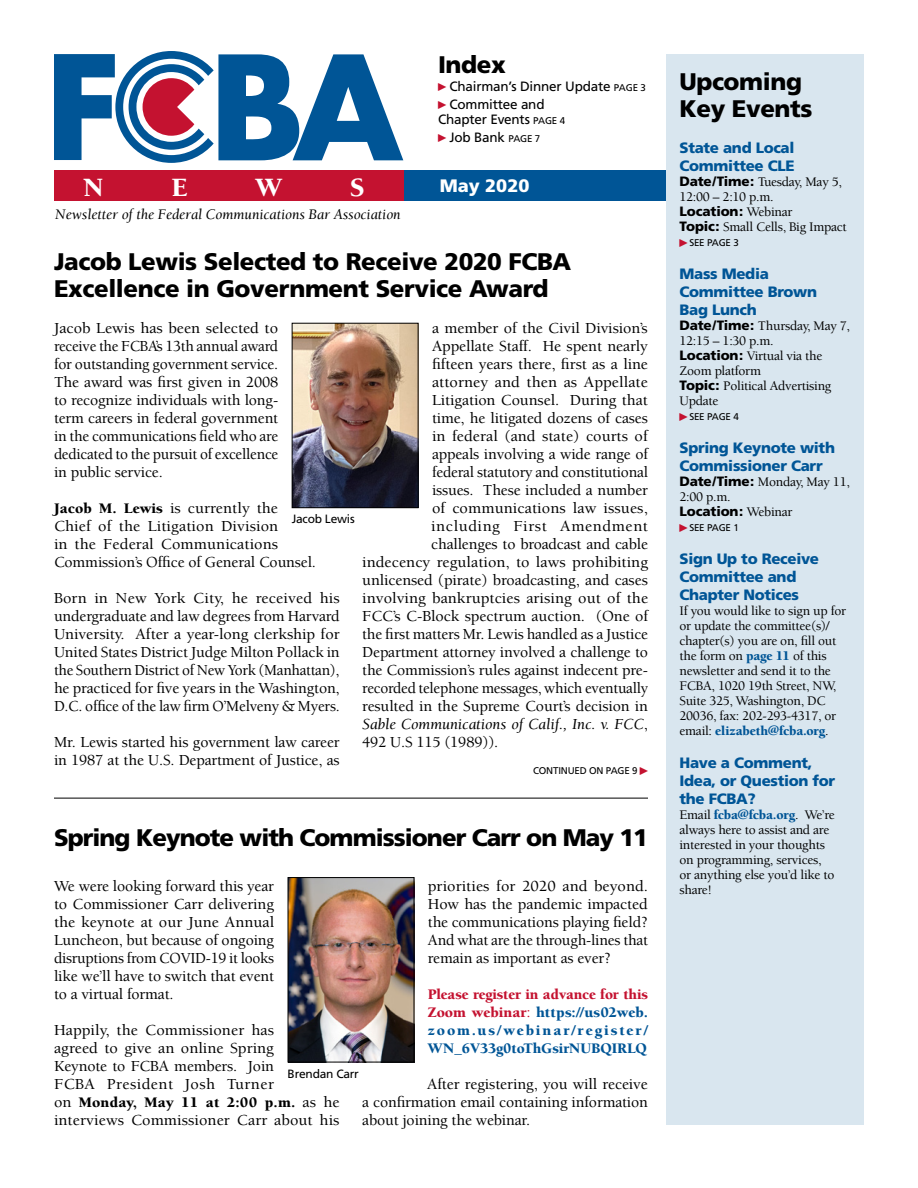
<style>
.page{position:relative;width:918px;height:1188px;background:#fff}
.page>*{position:absolute;margin:0;border:0;box-sizing:border-box;transform-origin:0 0}
.t1{font:900 27.15px "Berkeley";color:#fff}
.Headline{font:900 24px/27px "Frutiger";letter-spacing:-.015em;color:#000}
.Headline-2{font:900 24px "Frutiger";letter-spacing:-.04em;color:#000}
.Index_Headline{font:900 24px "Frutiger";letter-spacing:-.015em;color:#000}
.t2{font:900 18px "Frutiger";color:#fff}
.t3{font:500 15.75px/18px "Berkeley";letter-spacing:-.01em;color:#000;text-align:justify}
.t4{font:italic 15.75px "Berkeley";letter-spacing:-.005em;color:#000}
.t5{font:500 15.75px "Berkeley";letter-spacing:.035em;color:#000}
.Comm_Cal_Headline{font:900 15px/18px "Frutiger";letter-spacing:-.02em;color:#005596}
.t6{font:900 15px/18px "Berkeley";letter-spacing:.01em;color:#005596;text-align:justify}
.t7{font:italic 15px "Berkeley";letter-spacing:-.005em;color:#000}
.t8{font:900 15px "Berkeley";letter-spacing:.005em;color:#000}
.Comm_Cal_Body{font:500 13.5px/15px "Berkeley";letter-spacing:-.02em;color:#000}
.Key_Event{font:500 13.5px/15px "Berkeley";letter-spacing:-.02em;color:#000}
.Index_Text{font:13.5px/15px "Frutiger";letter-spacing:-.015em;color:#000}
.Key_Event-2{font:900 13.5px "Frutiger";letter-spacing:-.01em;color:#000}
.t9{font:12px "Frutiger";letter-spacing:-.02em;color:#000}
.Continued_On{font:9.75px "Frutiger";letter-spacing:-.02em;color:#000}
.s1{font-size:9.75px}
.s2{font-weight:900;font-size:15px}
.s3{font-weight:500;font-style:normal}
.s4{font-weight:500;font-size:15.75px}
.s5{color:#c41230}
.s6{font-weight:500;font-size:15.75px;color:#c41230}
.s7{font-family:"Frutiger";font-weight:900}
.s8{font-family:"Berkeley";font-weight:500}
.s9{font-family:"Carta";font-size:7.5px;color:#c41230}
.s10{font-weight:900;color:#005596}
</style>
<div class="page">
<div style="left:54px;top:170px;width:350px;height:31px;background:#c41230"></div>
<div style="left:404px;top:170px;width:327px;height:31px;background:#005596"></div>
<svg style="left:54px;top:51px;width:349px;height:112px"></svg>
<div style="left:666px;top:54px;width:198px;height:1071px;background:#d9e6ef"></div>
<img style="left:294px;top:325px;width:122px;height:181px">
<div style="left:292px;top:323px;width:126px;height:185px;border:1px solid #000"></div>
<img style="left:290px;top:879px;width:122px;height:181px">
<div style="left:288px;top:877px;width:126px;height:185px;border:1px solid #000"></div>
<hr style="left:54px;top:798px;width:594px;height:1px;background:#000">
<p class="Index_Headline" style="left:438px;top:50px;width:69px">Index</p>
<p class="Index_Text" style="left:450px;top:79px;width:198px">Chairman’s Dinner Update <span class="s1">PAGE 3</span></p>
<p class="Index_Text" style="left:438px;top:97px;width:129px;text-indent:11px">Committee and<br>Chapter Events <span class="s1">PAGE 4</span></p>
<p class="Index_Text" style="left:450px;top:130px;width:92px">Job Bank <span class="s1">PAGE 7</span></p>
<p class="t1" style="left:84px;top:173px;width:22px">N</p>
<p class="t1" style="left:171px;top:173px;width:18px">E</p>
<p class="t1" style="left:255px;top:173px;width:28px">W</p>
<p class="t1" style="left:350px;top:173px;width:17px">S</p>
<p class="t2" style="left:440px;top:175px;width:91px">May 2020</p>
<p class="t7" style="left:55px;top:207px;width:347px">Newsletter of the Federal Communications Bar Association</p>
<p class="Headline" style="left:54px;top:248px;width:519px">Jacob Lewis Selected to Receive 2020 FCBA<br>Excellence in Government Service Award</p>
<p class="t3" style="left:54px;top:319px;width:226px">Jacob Lewis has been selected to receive the FCBA’s 13th annual award for outstanding government service.<br>The award was first given in 2008 to recognize individuals with long&shy;term careers in federal government in the communications field who are dedicated to the pursuit of excellence in public service.</p>
<p class="t3" style="left:54px;top:499px;width:263px;text-align:left"><span class="s2">Jacob M. Lewis</span> is currently the Chief of the Litigation Division<br>in the Federal Communications Commission’s Office of General Counsel.</p>
<p class="t3" style="left:54px;top:589px;width:287px">Born in New York City, he received his undergraduate and law degrees from Harvard University. After a year-long clerkship for United States District Judge Milton Pollack in the Southern District of New York (Manhattan), he practiced for five years in the Washington, D.C. office of the law firm O’Melveny &amp; Myers.</p>
<p class="t3" style="left:54px;top:733px;width:287px">Mr. Lewis started his government law career in 1987 at the U.S. Department of Justice, as</p>
<p class="t3" style="left:432px;top:319px;width:217px">a member of the Civil Division’s</p>
<p class="t3" style="left:432px;top:337px;width:218px">Appellate Staff. He spent nearly</p>
<p class="t3" style="left:432px;top:355px;width:218px">fifteen years there, first as a line</p>
<p class="t3" style="left:432px;top:373px;width:217px">attorney and then as Appellate</p>
<p class="t3" style="left:432px;top:391px;width:217px">Litigation Counsel. During that</p>
<p class="t3" style="left:432px;top:409px;width:217px">time, he litigated dozens of cases</p>
<p class="t3" style="left:432px;top:427px;width:217px">in federal (and state) courts of</p>
<p class="t3" style="left:432px;top:445px;width:218px">appeals involving a wide range of</p>
<p class="t3" style="left:432px;top:463px;width:218px">federal statutory and constitutional</p>
<p class="t3" style="left:432px;top:481px;width:218px">issues. These included a number</p>
<p class="t3" style="left:432px;top:499px;width:217px">of communications law issues,</p>
<p class="t5" style="left:431px;top:518px;width:218px">including First Amendment</p>
<p class="t3" style="left:431px;top:535px;width:218px">challenges to broadcast and cable</p>
<p class="t3" style="left:362px;top:553px;width:287px">indecency regulation, to laws prohibiting</p>
<p class="t3" style="left:362px;top:571px;width:287px">unlicensed (pirate) broadcasting, and cases</p>
<p class="t3" style="left:362px;top:589px;width:287px">involving bankruptcies arising out of the</p>
<p class="t3" style="left:362px;top:607px;width:287px">FCC’s C-Block spectrum auction. (One of</p>
<p class="t3" style="left:362px;top:625px;width:287px">the first matters Mr. Lewis handled as a Justice</p>
<p class="t3" style="left:362px;top:643px;width:287px">Department attorney involved a challenge to</p>
<p class="t3" style="left:362px;top:661px;width:287px">the Commission’s rules against indecent pre-</p>
<p class="t3" style="left:362px;top:679px;width:287px">recorded telephone messages, which eventually</p>
<p class="t3" style="left:362px;top:697px;width:287px">resulted in the Supreme Court’s decision in</p>
<p class="t4" style="left:362px;top:716px;width:287px">Sable Communications of Calif., Inc. v. FCC<span class="s3">,</span></p>
<p class="t3" style="left:362px;top:733px;width:138px">492 U.S 115 (1989)).</p>
<p class="t9" style="left:292px;top:512px;width:64px">Jacob Lewis</p>
<p class="Continued_On" style="left:533px;top:765px;width:106px">CONTINUED ON PAGE 9</p>
<p class="Headline-2" style="left:54px;top:823px;width:595px">Spring Keynote with Commissioner Carr on May 11</p>
<p class="t3" style="left:54px;top:877px;width:222px">We were looking forward this year to Commissioner Carr delivering the keynote at our June Annual Luncheon, but because of ongoing disruptions from COVID-19 it looks like we’ll have to switch that event to a virtual format.</p>
<p class="t3" style="left:54px;top:1021px;width:222px">Happily, the Commissioner has agreed to give an online Spring Keynote to FCBA members. Join FCBA President Josh Turner</p>
<p class="t8" style="left:54px;top:1094px;width:287px"><span class="s4">on</span> Monday, May 11 at 2:00 p.m. <span class="s4">as he</span></p>
<p class="t3" style="left:54px;top:1111px;width:287px">interviews Commissioner Carr about his</p>
<p class="t3" style="left:428px;top:877px;width:222px">priorities for 2020 and beyond.<br>How has the pandemic impacted the communications playing field?<br>And what are the through-lines that remain as important as ever?</p>
<p class="t6" style="left:428px;top:986px;width:222px"><span class="s5">Please register in advance for this Zoom webinar</span><span class="s6">:</span> https://us02web. zoom.us/webinar/register/ WN_6V33g0toThGsirNUBQIRLQ</p>
<p class="t3" style="left:362px;top:1075px;width:287px;text-indent:65px">After registering, you will receive a confirmation email containing information about joining the webinar.</p>
<p class="t9" style="left:288px;top:1066px;width:73px">Brendan Carr</p>
<p class="Headline" style="left:680px;top:68px;width:134px">Upcoming<br>Key Events</p>
<p class="Comm_Cal_Headline" style="left:680px;top:139px;width:117px">State and Local<br>Committee CLE</p>
<p class="Key_Event" style="left:680px;top:175px;width:164px"><span class="s7">Date/Time:</span> Tuesday, May 5,<br>12:00 – 2:10 p.m.</p>
<p class="Key_Event-2" style="left:680px;top:203px;width:114px">Location: <span class="s8">Webinar</span></p>
<p class="Key_Event" style="left:680px;top:220px;width:169px"><span class="s7">Topic:</span> Small Cells, Big Impact</p>
<p class="Continued_On" style="left:680px;top:237px;width:61px"><span class="s9">¼</span> SEE PAGE 3</p>
<p class="Comm_Cal_Headline" style="left:680px;top:265px;width:139px">Mass Media<br>Committee Brown<br>Bag Lunch</p>
<p class="Key_Event" style="left:680px;top:319px;width:172px"><span class="s7">Date/Time:</span> Thursday, May 7,<br>12:15 – 1:30 p.m.</p>
<p class="Key_Event" style="left:680px;top:349px;width:144px"><span class="s7">Location:</span> Virtual via the<br>Zoom platform</p>
<p class="Key_Event" style="left:680px;top:379px;width:153px"><span class="s7">Topic:</span> Political Advertising<br>Update</p>
<p class="Continued_On" style="left:680px;top:411px;width:61px"><span class="s9">¼</span> SEE PAGE 4</p>
<p class="Comm_Cal_Headline" style="left:680px;top:439px;width:157px">Spring Keynote with<br>Commissioner Carr</p>
<p class="Key_Event" style="left:680px;top:475px;width:172px"><span class="s7">Date/Time:</span> Monday, May 11,<br>2:00 p.m.</p>
<p class="Key_Event-2" style="left:680px;top:503px;width:114px">Location: <span class="s8">Webinar</span></p>
<p class="Continued_On" style="left:680px;top:522px;width:61px"><span class="s9">¼</span> SEE PAGE 1</p>
<p class="Comm_Cal_Headline" style="left:680px;top:550px;width:141px">Sign Up to Receive<br>Committee and<br>Chapter Notices</p>
<p class="Comm_Cal_Body" style="left:680px;top:604px;width:168px">If you would like to sign up for or update the committee(s)/ chapter(s) you are on, fill out the form on <span class="s10">page 11</span> of this newsletter and send it to the<br>FCBA, 1020 19th Street, NW,<br>Suite 325, Washington, DC<br>20036, fax: 202-293-4317, or email: <span class="s10">elizabeth@fcba.org</span>.</p>
<p class="Comm_Cal_Headline" style="left:680px;top:754px;width:157px">Have a Comment,<br>Idea, or Question for the FCBA?</p>
<p class="Comm_Cal_Body" style="left:680px;top:808px;width:157px">Email <span class="s10">fcba@fcba.org</span>. We’re always here to assist and are interested in your thoughts on programming, services, or anything else you’d like to share!</p>
</div>
